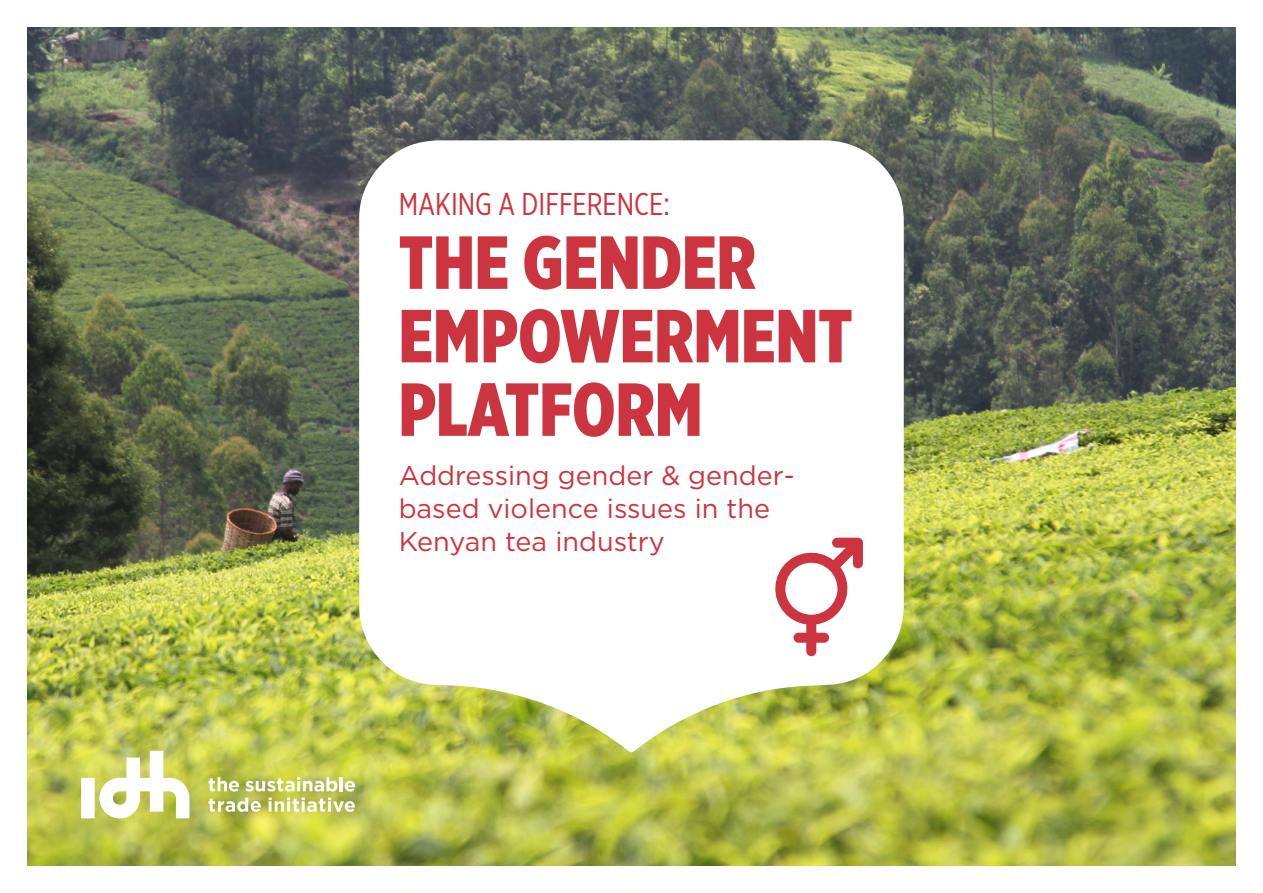
<style>
.page{position:relative;width:1263px;height:893px;background:#fff}
.page>*{position:absolute;margin:0;border:0;box-sizing:border-box;transform-origin:0 0}
.t1{font:900 75px/73.5px "Gotham X Narrow";color:#cc343f}
.t2{font:31.5px "Gotham X Narrow";color:#cc343f}
.t3{font:27px/33px "Gotham";color:#cc343f}
</style>
<div class="page">
<img style="left:27px;top:27px;width:1209px;height:839px">
<svg style="left:359px;top:140px;width:545px;height:613px"></svg>
<svg style="left:81px;top:751px;width:108px;height:67px"></svg>
<svg style="left:208px;top:777px;width:147px;height:35px"></svg>
<svg style="left:771px;top:538px;width:92px;height:118px"></svg>
<p class="t2" style="left:399px;top:186px;width:273px">MAKING A DIFFERENCE:</p>
<p class="t1" style="left:399px;top:225px;width:455px">THE GENDER<br>EMPOWERMENT<br>PLATFORM</p>
<p class="t3" style="left:399px;top:458px;width:398px">Addressing gender &amp; gender&shy;based violence issues in the<br>Kenyan tea industry</p>
</div>
